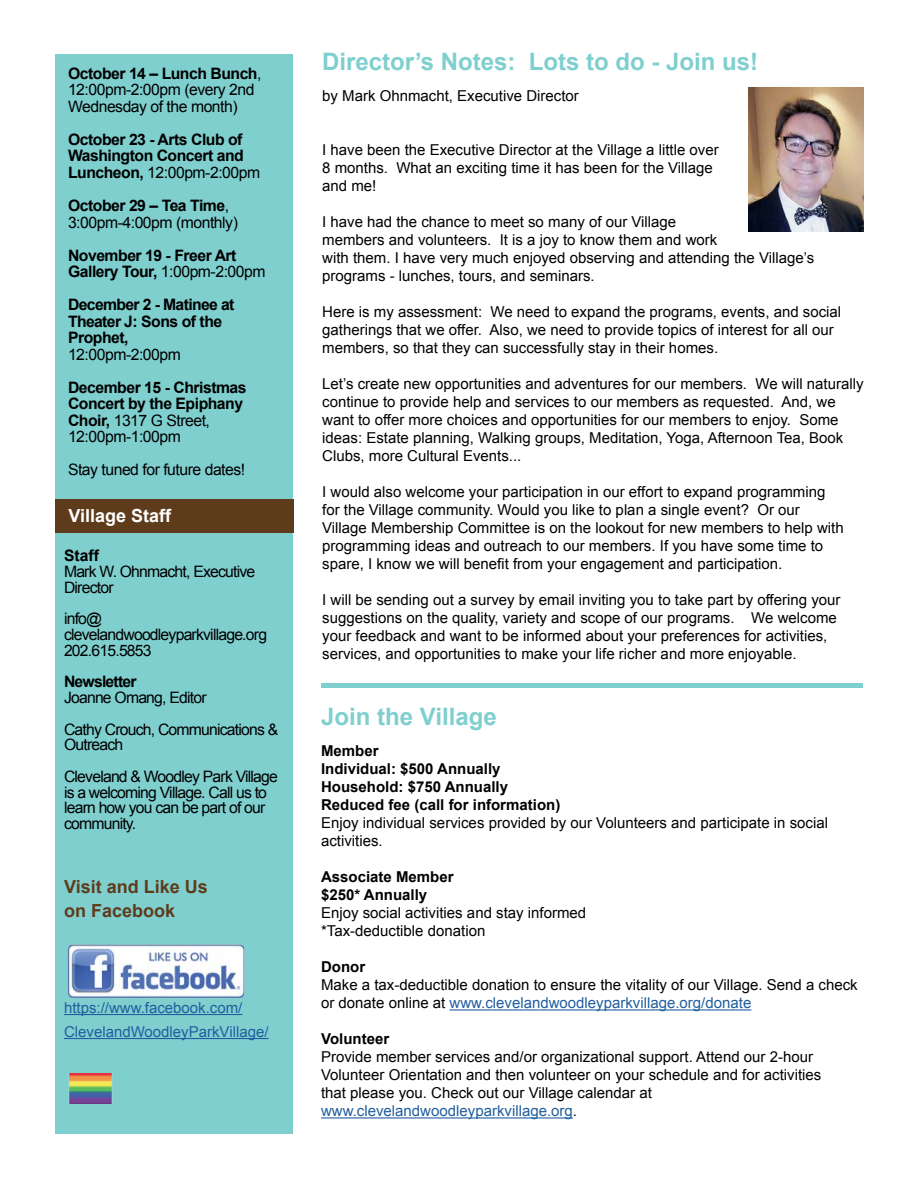
<style>
.page{position:relative;width:918px;height:1188px;background:#fff}
.page>*{position:absolute;margin:0;border:0;box-sizing:border-box;transform-origin:0 0}
.t1{font:700 24px "Arial";color:#7fcfcf}
.t2{font:700 18px/24px "Arial";color:#5e3b1b}
.t3{font:700 18px "Arial";color:#fff}
.t4{font:700 15.75px/16.5px "Arial";letter-spacing:-.03em;color:#000}
.t5{font:15.75px/15.8px "Arial";letter-spacing:-.05em;color:#000}
.t6{font:15.75px/16.5px "Arial";letter-spacing:-.03em;color:#000}
.t7{font:700 15.75px "Arial";letter-spacing:-.05em;color:#000}
.t8{font:15px/18px "Arial";color:#000}
.t9{font:700 15px/18px "Arial";color:#000}
.t10{font:15px/24px "Arial";color:#215e9e}
.s1{font-weight:700}
.s2{font-weight:400}
.s3{color:#215e9e}
</style>
<div class="page">
<div style="left:55px;top:54px;width:238px;height:1080px;background:#7fcfcf"></div>
<div style="left:55px;top:500px;width:239px;height:33px;background:#5e3b1b"></div>
<img style="left:69px;top:1074px;width:44px;height:30px">
<img style="left:748px;top:88px;width:116px;height:144px">
<div style="left:321px;top:683px;width:542px;height:5px;background:#7fcfcf"></div>
<hr style="left:450px;top:1009px;width:301px;height:2px;background:#215e9e">
<hr style="left:321px;top:1117px;width:252px;height:2px;background:#215e9e">
<hr style="left:64px;top:1014px;width:178px;height:1px;background:#215e9e">
<hr style="left:64px;top:1038px;width:205px;height:1px;background:#215e9e">
<img style="left:67px;top:944px;width:178px;height:55px">
<p class="t6" style="left:68px;top:65px;width:195px"><span class="s1">October 14 – Lunch Bunch</span>,<br>12:00pm-2:00pm (every 2nd<br>Wednesday of the month)</p>
<p class="t4" style="left:68px;top:132px;width:194px">October 23 - Arts Club of<br>Washington Concert and<br>Luncheon, <span class="s2">12:00pm-2:00pm</span></p>
<p class="t6" style="left:68px;top:197px;width:171px"><span class="s1">October 29 – Tea Time</span>,<br>3:00pm-4:00pm (monthly)</p>
<p class="t4" style="left:68px;top:247px;width:199px">November 19 - Freer Art<br>Gallery Tour, <span class="s2">1:00pm-2:00pm</span></p>
<p class="t4" style="left:68px;top:297px;width:168px">December 2 - Matinee at<br>Theater J: Sons of the<br>Prophet,</p>
<p class="t6" style="left:68px;top:346px;width:114px">12:00pm-2:00pm</p>
<p class="t4" style="left:68px;top:379px;width:180px">December 15 - Christmas<br>Concert by the Epiphany<br>Choir, <span class="s2">1317 G Street,<br>12:00pm-1:00pm</span></p>
<p class="t6" style="left:68px;top:461px;width:179px">Stay tuned for future dates!</p>
<p class="t3" style="left:68px;top:504px;width:104px">Village Staff</p>
<p class="t4" style="left:64px;top:548px;width:36px">Staff</p>
<p class="t5" style="left:64px;top:564px;width:193px">Mark W. Ohnmacht, Executive<br>Director</p>
<p class="t5" style="left:64px;top:611px;width:205px">info@ clevelandwoodleyparkvillage.org<br>202.615.5853</p>
<p class="t7" style="left:64px;top:671px;width:74px">Newsletter</p>
<p class="t5" style="left:64px;top:682px;width:216px;line-height:31.5px">Joanne Omang, Editor<br>Cathy Crouch, Communications &amp;</p>
<p class="t5" style="left:64px;top:729px;width:215px;line-height:31.5px">Outreach<br>Cleveland &amp; Woodley Park Village</p>
<p class="t5" style="left:64px;top:784px;width:205px;text-align:justify">is a welcoming Village. Call us to learn how you can be part of our community.</p>
<p class="t2" style="left:64px;top:875px;width:145px">Visit and Like Us on Facebook</p>
<p class="t10" style="left:64px;top:996px;width:206px">https://www.facebook.com/<br>ClevelandWoodleyParkVillage/</p>
<h1 class="t1" style="left:322px;top:46px;width:438px">Director’s Notes: Lots to do - Join us!</h1>
<p class="t8" style="left:322px;top:87px;width:258px">by Mark Ohnmacht, Executive Director</p>
<p class="t8" style="left:322px;top:141px;width:398px">I have been the Executive Director at the Village a little over<br>8 months. What an exciting time it has been for the Village and me!</p>
<p class="t8" style="left:322px;top:213px;width:494px">I have had the chance to meet so many of our Village<br>members and volunteers. It is a joy to know them and work<br>with them. I have very much enjoyed observing and attending the Village’s programs - lunches, tours, and seminars.</p>
<p class="t8" style="left:322px;top:303px;width:521px">Here is my assessment: We need to expand the programs, events, and social gatherings that we offer. Also, we need to provide topics of interest for all our members, so that they can successfully stay in their homes.</p>
<p class="t8" style="left:322px;top:375px;width:543px">Let’s create new opportunities and adventures for our members. We will naturally continue to provide help and services to our members as requested. And, we want to offer more choices and opportunities for our members to enjoy. Some ideas: Estate planning, Walking groups, Meditation, Yoga, Afternoon Tea, Book Clubs, more Cultural Events...</p>
<p class="t8" style="left:322px;top:483px;width:523px">I would also welcome your participation in our effort to expand programming for the Village community. Would you like to plan a single event? Or our Village Membership Committee is on the lookout for new members to help with programming ideas and outreach to our members. If you have some time to spare, I know we will benefit from your engagement and participation.</p>
<p class="t8" style="left:322px;top:591px;width:520px">I will be sending out a survey by email inviting you to take part by offering your suggestions on the quality, variety and scope of our programs. We welcome your feedback and want to be informed about your preferences for activities, services, and opportunities to make your life richer and more enjoyable.</p>
<h1 class="t1" style="left:321px;top:700px;width:177px">Join the Village</h1>
<p class="t9" style="left:321px;top:743px;width:241px">Member<br>Individual: $500 Annually<br>Household: $750 Annually<br>Reduced fee (call for information)</p>
<p class="t8" style="left:321px;top:814px;width:508px">Enjoy individual services provided by our Volunteers and participate in social activities.</p>
<p class="t9" style="left:321px;top:869px;width:134px">Associate Member $250* Annually</p>
<p class="t8" style="left:321px;top:904px;width:267px">Enjoy social activities and stay informed *Tax-deductible donation</p>
<p class="t9" style="left:321px;top:959px;width:46px">Donor</p>
<p class="t8" style="left:321px;top:976px;width:538px">Make a tax-deductible donation to ensure the vitality of our Village. Send a check or donate online at <span class="s3">www.clevelandwoodleyparkvillage.org/donate</span></p>
<p class="t9" style="left:321px;top:1031px;width:70px">Volunteer</p>
<p class="t8" style="left:321px;top:1048px;width:502px">Provide member services and/or organizational support. Attend our 2-hour Volunteer Orientation and then volunteer on your schedule and for activities that please you. Check out our Village calendar at <span class="s3">www.clevelandwoodleyparkvillage.org</span>.</p>
</div>
